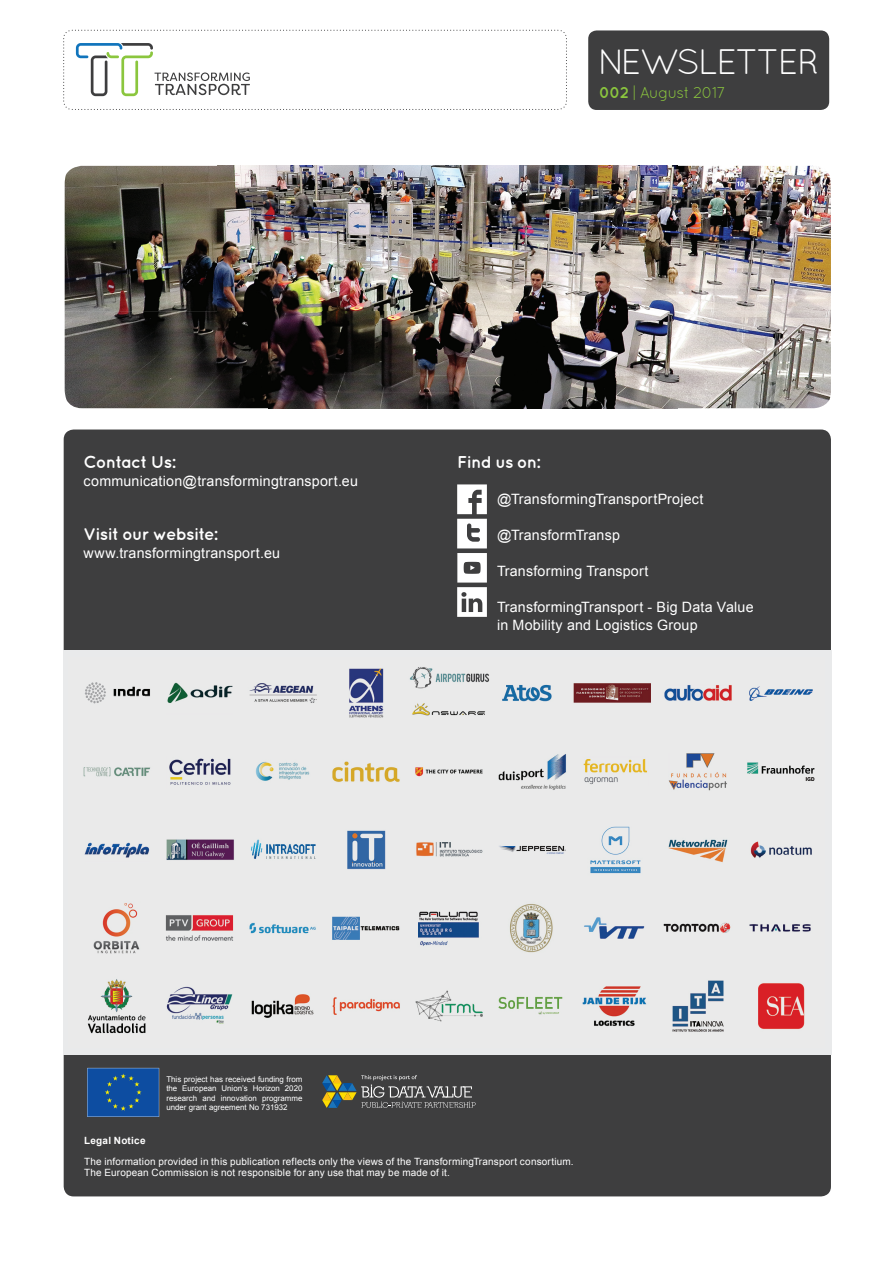
<style>
.page{position:relative;width:893px;height:1263px;background:#fff}
.page>*{position:absolute;margin:0;border:0;box-sizing:border-box;transform-origin:0 0}
.t1{font:35.4px "Quicksand";letter-spacing:-.05em;color:#fff}
.t2{font:700 17.1px "Quicksand";letter-spacing:-.045em;color:#fff}
.t3{font:15.75px "Quicksand";letter-spacing:-.05em;color:#8bc63e}
.t4{font:14.25px/18px "Arial";letter-spacing:.015em;color:#fff}
.t5{font:9.9px/12px "Arial";letter-spacing:.02em;color:#fff}
.t6{font:700 9.9px "Arial";letter-spacing:.025em;color:#fff}
.t7{font:7.95px/9.4px "Arial";color:#fff;text-align:justify}
.s1{font-weight:700}
</style>
<div class="page">
<svg style="left:63px;top:30px;width:504px;height:80px"></svg>
<div style="left:588px;top:30px;width:241px;height:80px;background:#3e3e3f;border-radius:8px"></div>
<div style="left:64px;top:429px;width:767px;height:767px;background:#3e3e3f;border-radius:10px"></div>
<svg style="left:87px;top:1068px;width:72px;height:49px;background:#17549e"></svg>
<svg style="left:322px;top:1075px;width:154px;height:33px"></svg>
<svg style="left:457px;top:484px;width:30px;height:133px"></svg>
<div style="left:64px;top:650px;width:768px;height:404px;background:#e9eaeb"></div>
<img style="left:83px;top:667px;width:732px;height:367px">
<img style="left:65px;top:166px;width:766px;height:242px">
<h1 class="t1" style="left:598px;top:41px;width:224px">NEWSLETTER</h1>
<p class="t3" style="left:599px;top:83px;width:128px"><span class="s1">002</span> | August 2017</p>
<p class="t2" style="left:84px;top:452px;width:93px">Contact Us:</p>
<p class="t4" style="left:84px;top:472px;width:276px">communication@transformingtransport.eu</p>
<p class="t2" style="left:84px;top:524px;width:135px">Visit our website:</p>
<p class="t4" style="left:84px;top:544px;width:198px">www.transformingtransport.eu</p>
<p class="t2" style="left:457px;top:452px;width:85px">Find us on:</p>
<p class="t4" style="left:497px;top:490px;width:208px">@TransformingTransportProject</p>
<p class="t4" style="left:497px;top:526px;width:124px">@TransformTransp</p>
<p class="t4" style="left:497px;top:562px;width:153px">Transforming Transport</p>
<p class="t4" style="left:497px;top:598px;width:258px">TransformingTransport - Big Data Value in Mobility and Logistics Group</p>
<p class="t7" style="left:166px;top:1074px;width:138px">This project has received funding from the European Union’s Horizon 2020 research and innovation programme under grant agreement No 731932</p>
<p class="t6" style="left:84px;top:1134px;width:63px">Legal Notice</p>
<p class="t5" style="left:84px;top:1155px;width:491px">The information provided in this publication reflects only the views of the TransformingTransport consortium.<br>The European Commission is not responsible for any use that may be made of it.</p>
</div>
